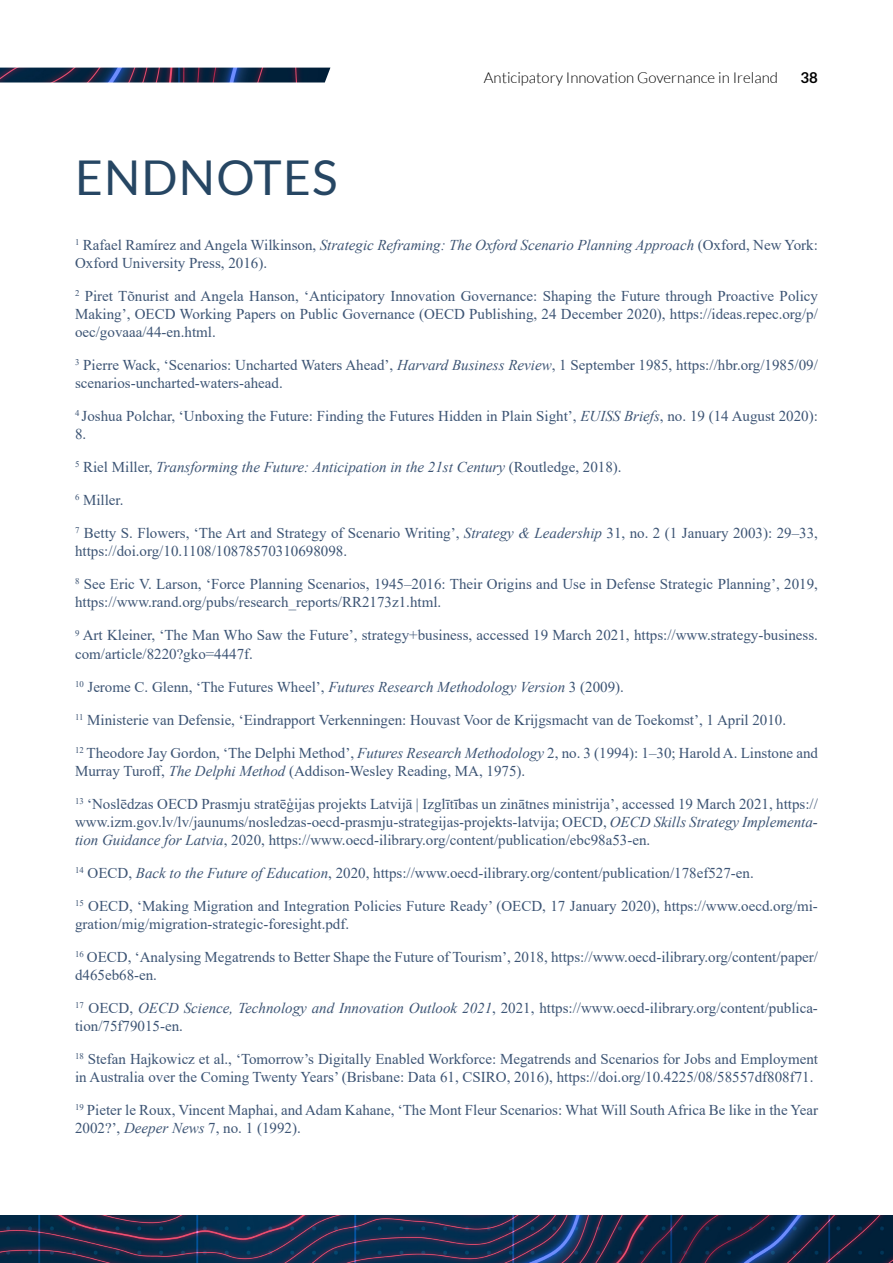
<style>
.page{position:relative;width:893px;height:1263px;background:#fff}
.page>*{position:absolute;margin:0;border:0;box-sizing:border-box;transform-origin:0 0}
.Standard_Headline{font:48px "Lato";letter-spacing:.025em;color:#264663}
.t1{font:15px/18px "Times New Roman";color:#3c5474}
.t2{font:italic 15px "Times New Roman";color:#3c5474}
.t3{font:300 15px "Lato";color:#000}
.t4{font:700 15px "Lato";color:#000}
.s1{font-style:italic}
.s2{font-style:normal}
</style>
<div class="page">
<img style="left:0;top:1215px;width:893px;height:48px">
<img style="left:0;top:68px;width:330px;height:14px">
<p class="Standard_Headline" style="left:75px;top:151px;width:264px">ENDNOTES</p>
<p class="t3" style="left:484px;top:69px;width:296px">Anticipatory Innovation Governance in Ireland</p>
<p class="t4" style="left:801px;top:68px;width:19px">38</p>
<p class="t1" style="left:75px;top:236px;width:744px"><sup>1</sup> Rafael Ramírez and Angela Wilkinson, <span class="s1">Strategic Reframing: The Oxford Scenario Planning Approach</span> (Oxford, New York:<br>Oxford University Press, 2016).</p>
<p class="t1" style="left:75px;top:287px;width:744px;text-align:justify"><sup>2</sup> Piret Tõnurist and Angela Hanson, ‘Anticipatory Innovation Governance: Shaping the Future through Proactive Policy Making’, OECD Working Papers on Public Governance (OECD Publishing, 24 December 2020), https://ideas.repec.org/p/ oec/govaaa/44-en.html.</p>
<p class="t1" style="left:75px;top:356px;width:744px"><sup>3</sup> Pierre Wack, ‘Scenarios: Uncharted Waters Ahead’, <span class="s1">Harvard Business Review</span>, 1 September 1985, https://hbr.org/1985/09/ scenarios-uncharted-waters-ahead.</p>
<p class="t1" style="left:75px;top:407px;width:744px"><sup>4</sup> Joshua Polchar, ‘Unboxing the Future: Finding the Futures Hidden in Plain Sight’, <span class="s1">EUISS Briefs</span>, no. 19 (14 August 2020):<br>8.</p>
<p class="t2" style="left:75px;top:457px;width:548px"><sup>5</sup> <span class="s2">Riel Miller,</span> Transforming the Future: Anticipation in the 21st Century <span class="s2">(Routledge, 2018).</span></p>
<p class="t1" style="left:75px;top:491px;width:50px"><sup>6</sup> Miller.</p>
<p class="t1" style="left:75px;top:524px;width:744px"><sup>7</sup> Betty S. Flowers, ‘The Art and Strategy of Scenario Writing’, <span class="s1">Strategy &amp; Leadership</span> 31, no. 2 (1 January 2003): 29–33, https://doi.org/10.1108/10878570310698098.</p>
<p class="t1" style="left:75px;top:575px;width:744px"><sup>8</sup> See Eric V. Larson, ‘Force Planning Scenarios, 1945–2016: Their Origins and Use in Defense Strategic Planning’, 2019, https://www.rand.org/pubs/research_reports/RR2173z1.html.</p>
<p class="t1" style="left:75px;top:626px;width:744px"><sup>9</sup> Art Kleiner, ‘The Man Who Saw the Future’, strategy+business, accessed 19 March 2021, https://www.strategy-business. com/article/8220?gko=4447f.</p>
<p class="t1" style="left:75px;top:677px;width:550px"><sup>10</sup> Jerome C. Glenn, ‘The Futures Wheel’, <span class="s1">Futures Research Methodology Version</span> 3 (2009).</p>
<p class="t1" style="left:75px;top:710px;width:713px"><sup>11</sup> Ministerie van Defensie, ‘Eindrapport Verkenningen: Houvast Voor de Krijgsmacht van de Toekomst’, 1 April 2010.</p>
<p class="t1" style="left:75px;top:743px;width:744px"><sup>12</sup> Theodore Jay Gordon, ‘The Delphi Method’, <span class="s1">Futures Research Methodology</span> 2, no. 3 (1994): 1–30; Harold A. Linstone and<br>Murray Turoff, <span class="s1">The Delphi Method</span> (Addison-Wesley Reading, MA, 1975).</p>
<p class="t1" style="left:75px;top:794px;width:744px;text-align:justify"><sup>13</sup> ‘Noslēdzas OECD Prasmju stratēģijas projekts Latvijā | Izglītības un zinātnes ministrija’, accessed 19 March 2021, https:// www.izm.gov.lv/lv/jaunums/nosledzas-oecd-prasmju-strategijas-projekts-latvija; OECD, <span class="s1">OECD Skills Strategy Implementa&shy;tion Guidance for Latvia</span>, 2020, https://www.oecd-ilibrary.org/content/publication/ebc98a53-en.</p>
<p class="t1" style="left:75px;top:863px;width:680px"><sup>14</sup> OECD, <span class="s1">Back to the Future of Education</span>, 2020, https://www.oecd-ilibrary.org/content/publication/178ef527-en.</p>
<p class="t1" style="left:75px;top:896px;width:744px"><sup>15</sup> OECD, ‘Making Migration and Integration Policies Future Ready’ (OECD, 17 January 2020), https://www.oecd.org/mi&shy;gration/mig/migration-strategic-foresight.pdf.</p>
<p class="t1" style="left:75px;top:947px;width:744px"><sup>16</sup> OECD, ‘Analysing Megatrends to Better Shape the Future of Tourism’, 2018, https://www.oecd-ilibrary.org/content/paper/ d465eb68-en.</p>
<p class="t1" style="left:75px;top:998px;width:744px"><sup>17</sup> OECD, <span class="s1">OECD Science, Technology and Innovation Outlook 2021</span>, 2021, https://www.oecd-ilibrary.org/content/publica&shy;tion/75f79015-en.</p>
<p class="t1" style="left:75px;top:1049px;width:744px"><sup>18</sup> Stefan Hajkowicz et al., ‘Tomorrow’s Digitally Enabled Workforce: Megatrends and Scenarios for Jobs and Employment in Australia over the Coming Twenty Years’ (Brisbane: Data 61, CSIRO, 2016), https://doi.org/10.4225/08/58557df808f71.</p>
<p class="t1" style="left:75px;top:1100px;width:744px"><sup>19</sup> Pieter le Roux, Vincent Maphai, and Adam Kahane, ‘The Mont Fleur Scenarios: What Will South Africa Be like in the Year<br>2002?’, <span class="s1">Deeper News</span> 7, no. 1 (1992).</p>
</div>
